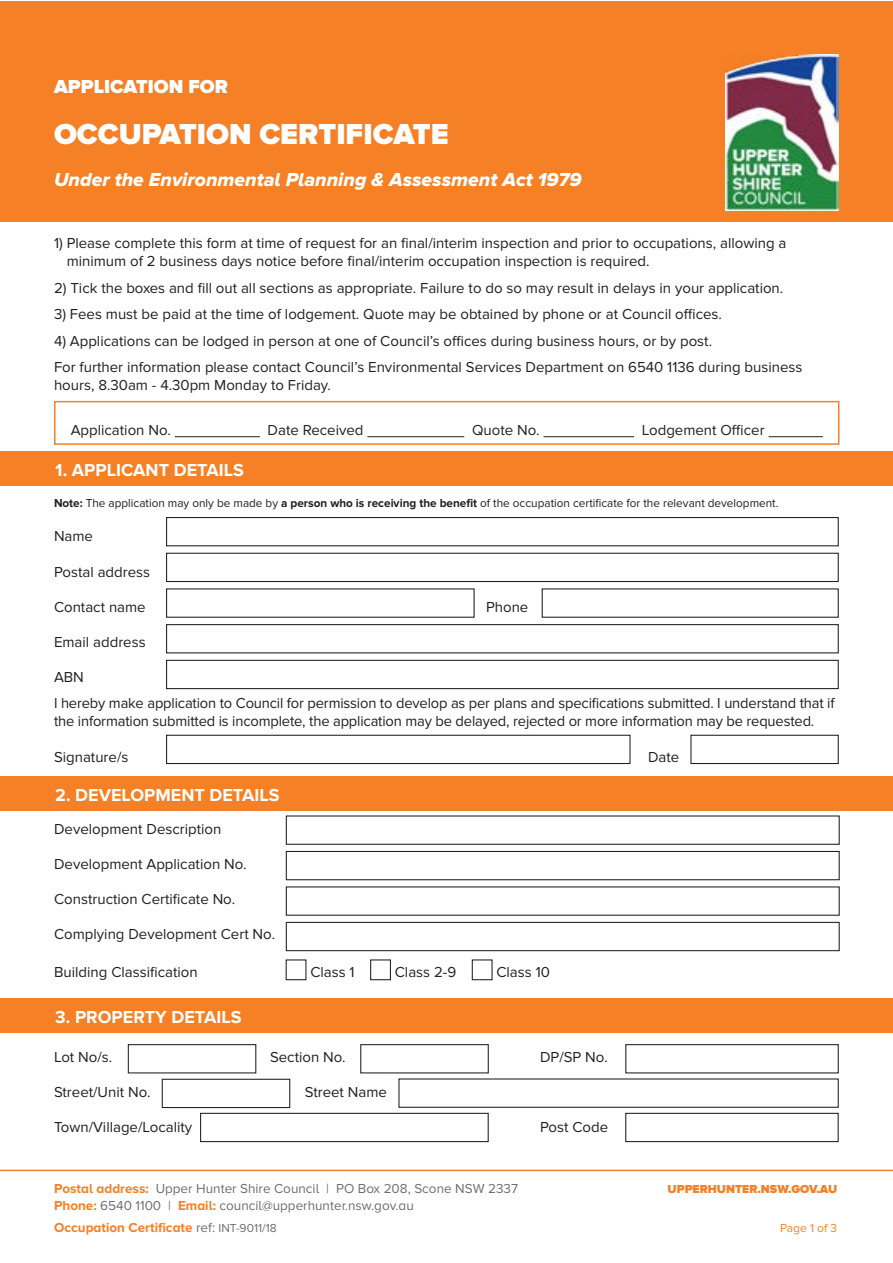
<style>
.page{position:relative;width:893px;height:1263px;background:#fff}
.page>*{position:absolute;margin:0;border:0;box-sizing:border-box;transform-origin:0 0}
.t1{font:900 30px "Proxima Nova A";color:#fff}
.t2{font:19.5px "Proxima Nova A Extrabld It";color:#fff}
.t3{font:900 19.5px "Proxima Nova A";color:#fff}
.t4{font:700 18px "Proxima Nova";color:#fff}
.t5{font:15px/18px "Proxima Nova";color:#231f20}
.t6{font:13.5px "Proxima Nova A";color:#6d6e71}
.t7{font:700 13.5px "Proxima Nova A";color:#f58025}
.t8{font:12px "Proxima Nova";color:#231f20}
.t9{font:900 12px "Proxima Nova A";color:#f58025}
.t10{font:12px "Proxima Nova";color:#f58025}
.s1{font-weight:700}
.s2{font-weight:700;color:#f58025}
.s3{font-weight:400;color:#6d6e71}
.s4{font-family:"Proxima Nova";font-weight:400;font-size:12px;color:#6d6e71}
</style>
<div class="page">
<hr style="left:0;top:1170px;width:893px;height:1px;background:#f58025">
<div style="left:0;top:1px;width:893px;height:221px;background:#f58025"></div>
<img style="left:725px;top:54px;width:113px;height:156px">
<div style="left:0;top:452px;width:893px;height:34px;background:#f58025"></div>
<div style="left:166px;top:517px;width:673px;height:29px;border:1px solid #231f20"></div>
<div style="left:166px;top:553px;width:673px;height:29px;border:1px solid #231f20"></div>
<div style="left:166px;top:588px;width:309px;height:30px;border:1px solid #231f20"></div>
<div style="left:542px;top:588px;width:297px;height:30px;border:1px solid #231f20"></div>
<div style="left:690px;top:735px;width:149px;height:29px;border:1px solid #231f20"></div>
<div style="left:166px;top:624px;width:673px;height:29px;border:1px solid #231f20"></div>
<div style="left:166px;top:660px;width:673px;height:29px;border:1px solid #231f20"></div>
<div style="left:166px;top:735px;width:464px;height:29px;border:1px solid #231f20"></div>
<div style="left:0;top:998px;width:893px;height:34px;background:#f58025"></div>
<div style="left:0;top:776px;width:893px;height:34px;background:#f58025"></div>
<div style="left:286px;top:815px;width:554px;height:30px;border:1px solid #231f20"></div>
<div style="left:286px;top:851px;width:554px;height:29px;border:1px solid #231f20"></div>
<div style="left:286px;top:886px;width:554px;height:30px;border:1px solid #231f20"></div>
<div style="left:286px;top:922px;width:554px;height:29px;border:1px solid #231f20"></div>
<div style="left:128px;top:1044px;width:128px;height:29px;border:1px solid #231f20"></div>
<div style="left:398px;top:1078px;width:441px;height:30px;border:1px solid #231f20"></div>
<div style="left:162px;top:1079px;width:128px;height:29px;border:1px solid #231f20"></div>
<div style="left:360px;top:1044px;width:129px;height:29px;border:1px solid #231f20"></div>
<div style="left:200px;top:1113px;width:289px;height:29px;border:1px solid #231f20"></div>
<div style="left:625px;top:1044px;width:214px;height:29px;border:1px solid #231f20"></div>
<div style="left:625px;top:1113px;width:214px;height:29px;border:1px solid #231f20"></div>
<hr style="left:175px;top:436px;width:85px;height:1px;background:#231f20">
<hr style="left:367px;top:436px;width:97px;height:1px;background:#231f20">
<hr style="left:543px;top:436px;width:91px;height:1px;background:#231f20">
<hr style="left:768px;top:436px;width:55px;height:1px;background:#231f20">
<div style="left:54px;top:401px;width:785px;height:44px;border:2px solid #f58025"></div>
<div style="left:370px;top:959px;width:21px;height:21px;border:1px solid #231f20"></div>
<div style="left:472px;top:959px;width:21px;height:21px;border:1px solid #231f20"></div>
<p class="t3" style="left:54px;top:75px;width:176px">APPLICATION FOR</p>
<p class="t1" style="left:54px;top:116px;width:396px">OCCUPATION CERTIFICATE</p>
<p class="t2" style="left:54px;top:168px;width:529px">Under the Environmental Planning &amp; Assessment Act 1979</p>
<p class="t5" style="left:67px;top:235px;width:721px;text-indent:-13px">1) Please complete this form at time of request for an final/interim inspection and prior to occupations, allowing a minimum of 2 business days notice before final/interim occupation inspection is required.</p>
<p class="t5" style="left:54px;top:279px;width:731px">2) Tick the boxes and fill out all sections as appropriate. Failure to do so may result in delays in your application.</p>
<p class="t5" style="left:54px;top:306px;width:669px">3) Fees must be paid at the time of lodgement. Quote may be obtained by phone or at Council offices.</p>
<p class="t5" style="left:54px;top:332px;width:660px">4) Applications can be lodged in person at one of Council’s offices during business hours, or by post.</p>
<p class="t5" style="left:54px;top:359px;width:750px">For further information please contact Council’s Environmental Services Department on 6540 1136 during business hours, 8.30am - 4.30pm Monday to Friday.</p>
<p class="t5" style="left:71px;top:421px;width:102px">Application No.</p>
<p class="t5" style="left:268px;top:421px;width:97px">Date Received</p>
<p class="t5" style="left:472px;top:421px;width:69px">Quote No.</p>
<p class="t5" style="left:642px;top:421px;width:124px">Lodgement Officer</p>
<p class="t4" style="left:55px;top:459px;width:190px">1. APPLICANT DETAILS</p>
<p class="t8" style="left:54px;top:496px;width:726px"><span class="s1">Note:</span> The application may only be made by <span class="s1">a person who is receiving the benefit</span> of the occupation certificate for the relevant development.</p>
<p class="t5" style="left:54px;top:528px;width:41px">Name</p>
<p class="t5" style="left:54px;top:563px;width:98px">Postal address</p>
<p class="t5" style="left:54px;top:598px;width:93px">Contact name</p>
<p class="t5" style="left:486px;top:598px;width:44px">Phone</p>
<p class="t5" style="left:54px;top:633px;width:93px">Email address</p>
<p class="t5" style="left:54px;top:668px;width:31px">ABN</p>
<p class="t5" style="left:54px;top:694px;width:782px">I hereby make application to Council for permission to develop as per plans and specifications submitted. I understand that if the information submitted is incomplete, the application may be delayed, rejected or more information may be requested.</p>
<p class="t5" style="left:54px;top:748px;width:76px">Signature/s</p>
<p class="t5" style="left:648px;top:748px;width:33px">Date</p>
<p class="t4" style="left:55px;top:784px;width:226px">2. DEVELOPMENT DETAILS</p>
<p class="t5" style="left:54px;top:821px;width:169px">Development Description</p>
<p class="t5" style="left:54px;top:856px;width:194px">Development Application No.</p>
<p class="t5" style="left:54px;top:891px;width:183px">Construction Certificate No.</p>
<p class="t5" style="left:54px;top:926px;width:223px">Complying Development Cert No.</p>
<p class="t5" style="left:54px;top:963px;width:145px">Building Classification</p>
<p class="t5" style="left:310px;top:963px;width:46px">Class 1</p>
<p class="t5" style="left:395px;top:963px;width:63px">Class 2-9</p>
<p class="t5" style="left:496px;top:963px;width:55px">Class 10</p>
<p class="t4" style="left:55px;top:1006px;width:188px">3. PROPERTY DETAILS</p>
<p class="t5" style="left:54px;top:1048px;width:60px">Lot No/s.</p>
<p class="t5" style="left:270px;top:1048px;width:77px">Section No.</p>
<p class="t5" style="left:540px;top:1048px;width:69px">DP/SP No.</p>
<p class="t5" style="left:54px;top:1083px;width:98px">Street/Unit No.</p>
<p class="t5" style="left:305px;top:1083px;width:84px">Street Name</p>
<p class="t5" style="left:54px;top:1118px;width:140px">Town/Village/Locality</p>
<p class="t5" style="left:540px;top:1118px;width:70px">Post Code</p>
<p class="t6" style="left:54px;top:1181px;width:465px"><span class="s2">Postal address:</span> Upper Hunter Shire Council | PO Box 208, Scone NSW 2337</p>
<p class="t9" style="left:667px;top:1182px;width:171px">UPPERHUNTER.NSW.GOV.AU</p>
<p class="t6" style="left:54px;top:1197px;width:361px"><span class="s2">Phone:</span> 6540 1100 | <span class="s2">Email:</span> council@upperhunter.nsw.gov.au</p>
<p class="t7" style="left:54px;top:1219px;width:224px">Occupation Certificate <span class="s3">ref:</span> <span class="s4">INT-9011/18</span></p>
<p class="t10" style="left:780px;top:1220px;width:59px">Page 1 of 3</p>
</div>
